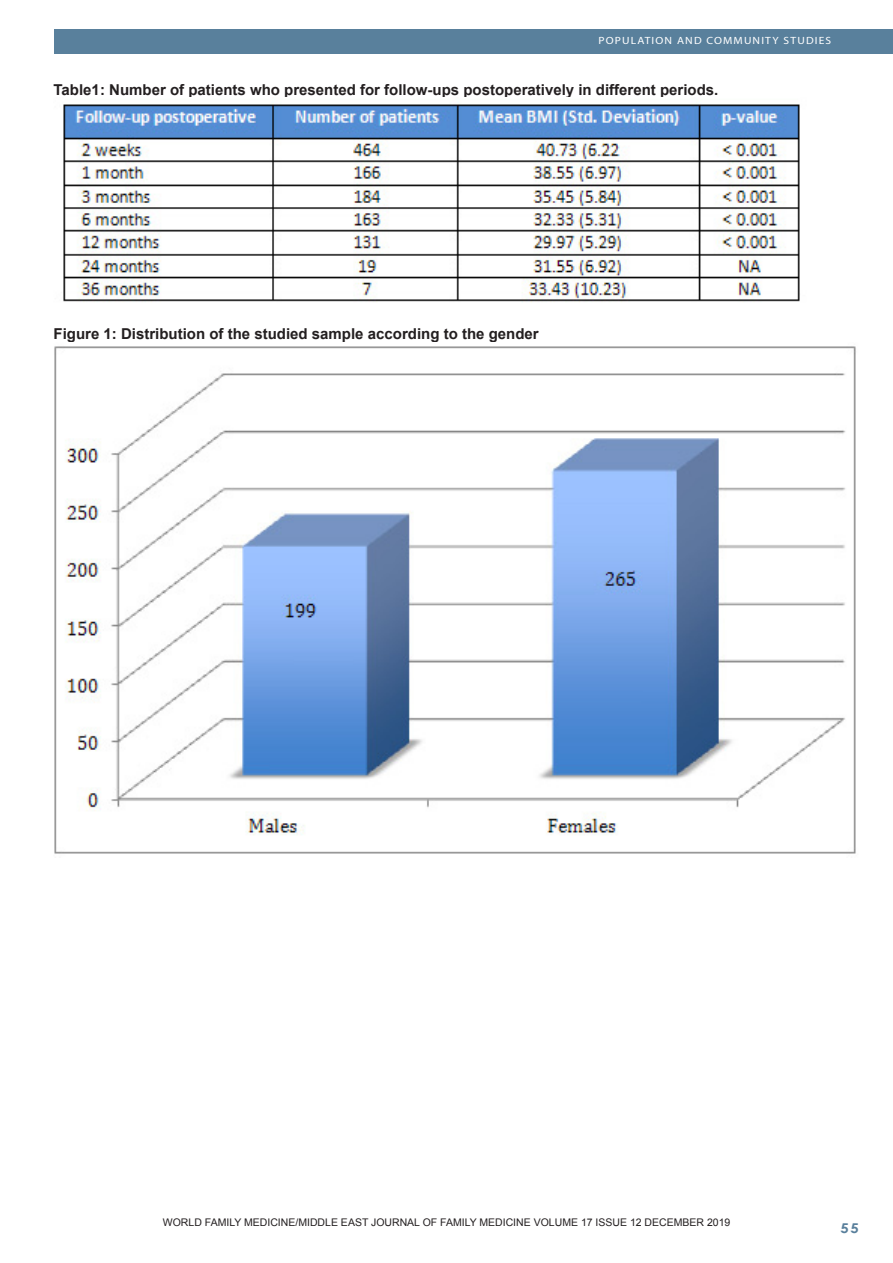
<style>
.page{position:relative;width:893px;height:1263px;background:#fff}
.page>*{position:absolute;margin:0;border:0;box-sizing:border-box;transform-origin:0 0}
.Footnote_Text{font:700 15px "Arial";color:#231f20}
.t1{font:700 13.5px "Century Gothic";color:#59809c;scale:1.1 1}
.Footnote_Text-2{font:10.5px "Arial";color:#231f20}
.t2{font:10.5px "Myriad";letter-spacing:.1em;color:#231f20;scale:1.1 1}
.t3{font:10.5px "Myriad";letter-spacing:.1em;color:#fff;scale:1.1 1}
.s1{font-family:"Century Gothic";font-weight:700}
</style>
<div class="page">
<div style="left:54px;top:30px;width:839px;height:24px;background:#59809c"></div>
<img style="left:63px;top:104px;width:737px;height:198px">
<img style="left:54px;top:346px;width:802px;height:508px">
<p class="t3" style="left:598px;top:35px;width:213px">POPULATION AND COMMUNITY STUDIES</p>
<p class="Footnote_Text" style="left:54px;top:80px;width:666px">Table1: Number of patients who presented for follow-ups postoperatively in different periods.</p>
<p class="Footnote_Text" style="left:54px;top:324px;width:487px">Figure 1: Distribution of the studied sample according to the gender</p>
<p class="Footnote_Text-2" style="left:163px;top:1215px;width:569px">WORLD FAMILY MEDICINE/MIDDLE EAST JOURNAL OF FAMILY MEDICINE VOLUME 17 ISSUE 12 DECEMBER 2019</p>
<p class="t2" style="left:248px;top:1223px;width:364px">MIDDLE EAST JOURNAL OF FAMILY MEDICINE <span class="s1">•</span> VOLUME 7, ISSUE 10</p>
<p class="t1" style="left:840px;top:1218px;width:18px">55</p>
</div>
